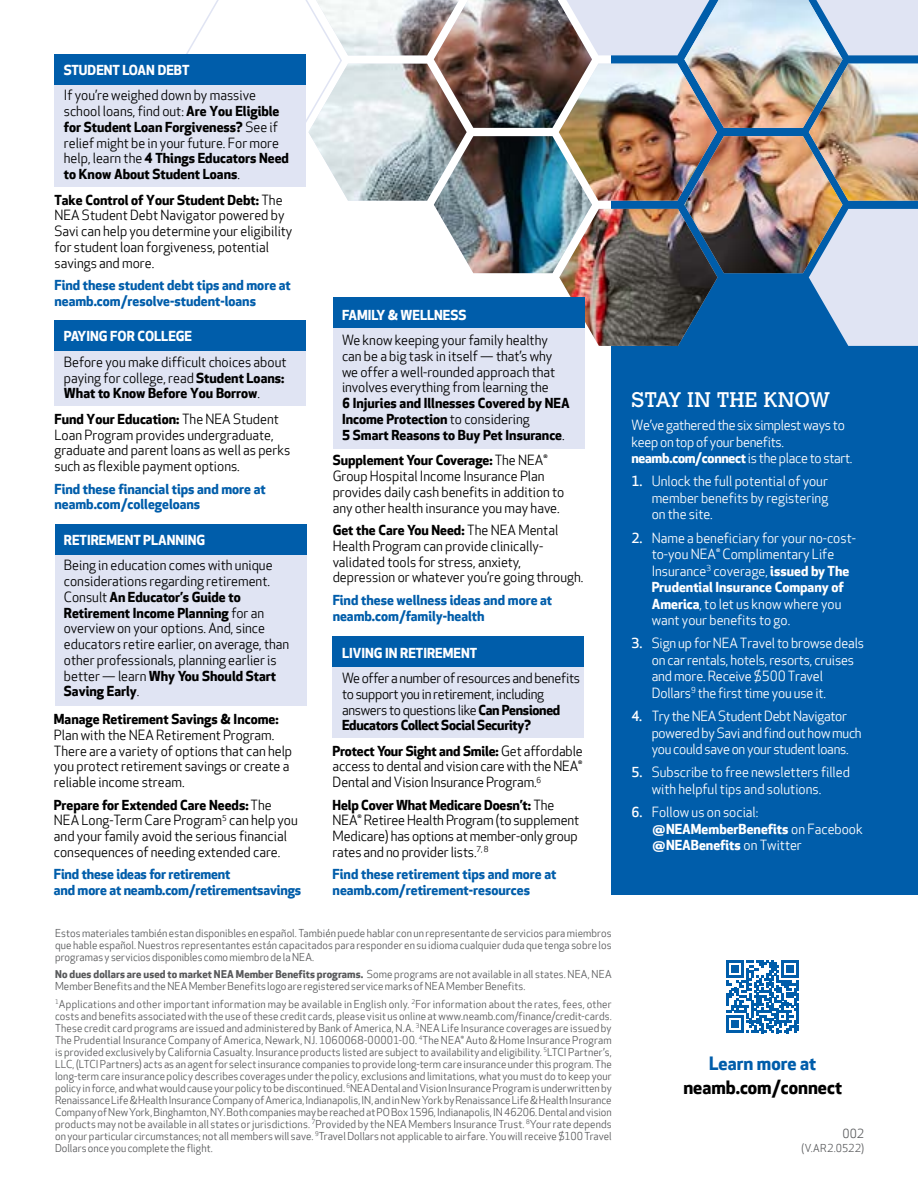
<style>
.page{position:relative;width:918px;height:1188px;background:#fff}
.page>*{position:absolute;margin:0;border:0;box-sizing:border-box;transform-origin:0 0}
.t1{font:21px "Calvert MT Std";color:#fff}
.t2{font:700 18px "Apex New";color:#000}
.t3{font:700 18px "Apex New";color:#005daa}
.t4{font:13.5px/15.8px "Apex New";color:#000}
.t5{font:13.5px/16.5px "Apex New";letter-spacing:-.01em;color:#fff}
.t6{font:700 13.5px/15.8px "Apex New";color:#005daa}
.t7{font:13.5px/15.8px "Apex New";letter-spacing:-.02em;color:#000}
.t8{font:700 13.5px/15.8px "Apex New";color:#000}
.t9{font:700 13.5px "Apex New";color:#fff}
.t10{font:12px "Apex New";color:#58595b}
.t11{font:10.5px/12px "Apex New";letter-spacing:.005em;color:#58595b;text-align:justify}
.s1{font-weight:700}
.s2{font-weight:400}
.s3{font-weight:500}
</style>
<div class="page">
<svg style="left:186px;top:0;width:122px;height:122px"></svg>
<div style="left:612px;top:0;width:306px;height:895px;background:#005daa"></div>
<img style="left:308px;top:0;width:251px;height:273px">
<img style="left:559px;top:0;width:359px;height:346px">
<svg style="left:566px;top:0;width:143px;height:55px;background:#cdd4e3"></svg>
<svg style="left:816px;top:0;width:102px;height:55px;background:#d0dbed"></svg>
<svg style="left:809px;top:209px;width:109px;height:137px;background:#c2cee0"></svg>
<div style="left:54px;top:54px;width:252px;height:133px;background:#e0e4f3"></div>
<div style="left:54px;top:54px;width:252px;height:31px;background:#005daa"></div>
<div style="left:54px;top:321px;width:252px;height:85px;background:#e0e4f3"></div>
<div style="left:54px;top:321px;width:252px;height:30px;background:#005daa"></div>
<div style="left:55px;top:524px;width:251px;height:181px;background:#e0e4f3"></div>
<div style="left:55px;top:524px;width:251px;height:31px;background:#005daa"></div>
<div style="left:333px;top:297px;width:252px;height:151px;background:#e0e4f3"></div>
<div style="left:333px;top:297px;width:252px;height:31px;background:#005daa"></div>
<div style="left:332px;top:637px;width:252px;height:101px;background:#e0e4f3"></div>
<div style="left:332px;top:637px;width:252px;height:30px;background:#005daa"></div>
<svg style="left:726px;top:960px;width:73px;height:73px"></svg>
<p class="t9" style="left:64px;top:62px;width:127px">STUDENT LOAN DEBT</p>
<p class="t4" style="left:64px;top:88px;width:227px">If you’re weighed down by massive school loans, find out: <span class="s1">Are You Eligible for Student Loan Forgiveness?</span> See if relief might be in your future. For more help, learn the <span class="s1">4 Things Educators Need to Know About Student Loans</span>.</p>
<p class="t4" style="left:54px;top:192px;width:240px"><span class="s1">Take Control of Your Student Debt:</span> The NEA Student Debt Navigator powered by Savi can help you determine your eligibility for student loan forgiveness, potential savings and more.</p>
<p class="t6" style="left:54px;top:278px;width:238px">Find these student debt tips and more at neamb.com/resolve-student-loans</p>
<p class="t9" style="left:64px;top:328px;width:130px">PAYING FOR COLLEGE</p>
<p class="t4" style="left:64px;top:355px;width:224px">Before you make difficult choices about paying for college, read <span class="s1">Student Loans:<br>What to Know Before You Borrow</span>.</p>
<p class="t4" style="left:54px;top:412px;width:237px"><span class="s1">Fund Your Education:</span> The NEA Student Loan Program provides undergraduate, graduate and parent loans as well as perks such as flexible payment options.</p>
<p class="t6" style="left:54px;top:481px;width:213px">Find these financial tips and more at neamb.com/collegeloans</p>
<p class="t9" style="left:64px;top:532px;width:143px">RETIREMENT PLANNING</p>
<p class="t4" style="left:64px;top:558px;width:227px">Being in education comes with unique considerations regarding retirement.<br>Consult <span class="s1">An Educator’s Guide to Retirement Income Planning</span> for an overview on your options. And, since educators retire earlier, on average, than other professionals, planning earlier is better — learn <span class="s1">Why You Should Start Saving Early</span>.</p>
<p class="t8" style="left:54px;top:711px;width:226px">Manage Retirement Savings &amp; Income:</p>
<p class="t4" style="left:54px;top:727px;width:240px">Plan with the NEA Retirement Program.<br>There are a variety of options that can help you protect retirement savings or create a reliable income stream.</p>
<p class="t4" style="left:54px;top:797px;width:245px"><span class="s1">Prepare for Extended Care Needs:</span> The NEA Long-Term Care Program<sup>5</sup> can help you and your family avoid the serious financial consequences of needing extended care.</p>
<p class="t6" style="left:54px;top:867px;width:249px">Find these ideas for retirement<br>and more at neamb.com/retirementsavings</p>
<p class="t9" style="left:342px;top:307px;width:126px">FAMILY &amp; WELLNESS</p>
<p class="t4" style="left:342px;top:333px;width:215px">We know keeping your family healthy can be a big task in itself — that’s why we offer a well-rounded approach that involves everything from learning the</p>
<p class="t8" style="left:342px;top:396px;width:229px">6 Injuries and Illnesses Covered by NEA<br>Income Protection <span class="s2">to considering<br></span>5 Smart Reasons to Buy Pet Insurance<span class="s2">.</span></p>
<p class="t4" style="left:333px;top:453px;width:233px"><span class="s1">Supplement Your Coverage:</span> The NEA® Group Hospital Income Insurance Plan provides daily cash benefits in addition to any other health insurance you may have.</p>
<p class="t4" style="left:333px;top:523px;width:252px"><span class="s1">Get the Care You Need:</span> The NEA Mental Health Program can provide clinically&shy;validated tools for stress, anxiety, depression or whatever you’re going through.</p>
<p class="t6" style="left:333px;top:592px;width:221px">Find these wellness ideas and more at neamb.com/family-health</p>
<p class="t9" style="left:342px;top:645px;width:137px">LIVING IN RETIREMENT</p>
<p class="t7" style="left:342px;top:671px;width:240px">We offer a number of resources and benefits to support you in retirement, including answers to questions like <span class="s1">Can Pensioned Educators Collect Social Security?</span></p>
<p class="t4" style="left:333px;top:743px;width:252px;text-align:justify"><span class="s1">Protect Your Sight and Smile:</span> Get affordable access to dental and vision care with the NEA® Dental and Vision Insurance Program.<sup>6</sup></p>
<p class="t4" style="left:333px;top:797px;width:248px"><span class="s1">Help Cover What Medicare Doesn’t:</span> The NEA® Retiree Health Program (to supplement Medicare) has options at member-only group rates and no provider lists.<sup>7,</sup> <sup>8</sup></p>
<p class="t6" style="left:333px;top:867px;width:225px">Find these retirement tips and more at neamb.com/retirement-resources</p>
<p class="t11" style="left:55px;top:927px;width:558px">Estos materiales también estan disponibles en español. También puede hablar con un representante de servicios para miembros que hable español. Nuestros representantes están capacitados para responder en su idioma cualquier duda que tenga sobre los programas y servicios disponibles como miembro de la NEA.</p>
<p class="t11" style="left:55px;top:969px;width:558px"><span class="s1">No dues dollars are used to market NEA Member Benefits programs.</span> Some programs are not available in all states. NEA, NEA<br>Member Benefits and the NEA Member Benefits logo are registered service marks of NEA Member Benefits.</p>
<p class="t11" style="left:55px;top:998px;width:558px"><sup>1</sup>Applications and other important information may be available in English only. <sup>2</sup>For information about the rates, fees, other costs and benefits associated with the use of these credit cards, please visit us online at www.neamb.com/finance/credit-cards.<br>These credit card programs are issued and administered by Bank of America, N.A. <sup>3</sup>NEA Life Insurance coverages are issued by The Prudential Insurance Company of America, Newark, NJ. 1060068-00001-00. <sup>4</sup>The NEA® Auto &amp; Home Insurance Program is provided exclusively by California Casualty. Insurance products listed are subject to availability and eligibility. <sup>5</sup>LTCI Partner’s, LLC, (LTCI Partners) acts as an agent for select insurance companies to provide long-term care insurance under this program. The long-term care insurance policy describes coverages under the policy, exclusions and limitations, what you must do to keep your policy in force, and what would cause your policy to be discontinued. <sup>6</sup>NEA Dental and Vision Insurance Program is underwritten by Renaissance Life &amp; Health Insurance Company of America, Indianapolis, IN, and in New York by Renaissance Life &amp; Health Insurance Company of New York, Binghamton, NY. Both companies may be reached at PO Box 1596, Indianapolis, IN 46206. Dental and vision products may not be available in all states or jurisdictions. <sup>7</sup>Provided by the NEA Members Insurance Trust. <sup>8</sup>Your rate depends on your particular circumstances; not all members will save. <sup>9</sup>Travel Dollars not applicable to airfare. You will receive $100 Travel Dollars once you complete the flight.</p>
<h1 class="t1" style="left:631px;top:387px;width:200px">STAY IN THE KNOW</h1>
<p class="t5" style="left:631px;top:418px;width:223px">We’ve gathered the six simplest ways to keep on top of your benefits. <span class="s1">neamb.com/connect</span> is the place to start.</p>
<p class="t5" style="left:652px;top:474px;width:178px;text-align:justify;text-indent:-20px"><span class="s3">1.</span> Unlock the full potential of your member benefits by registering on the site.</p>
<p class="t5" style="left:652px;top:530px;width:206px;text-indent:-20px"><span class="s3">2.</span> Name a beneficiary for your no-cost&shy;to-you NEA® Complimentary Life<br>Insurance<sup>3</sup> coverage, <span class="s1">issued by The<br>Prudential Insurance Company of<br>America</span>, to let us know where you want your benefits to go.</p>
<p class="t5" style="left:652px;top:636px;width:214px;text-indent:-20px"><span class="s3">3.</span> Sign up for NEA Travel to browse deals on car rentals, hotels, resorts, cruises and more. Receive $500 Travel Dollars<sup>9</sup> the first time you use it.</p>
<p class="t5" style="left:652px;top:709px;width:212px;text-indent:-20px"><span class="s3">4.</span> Try the NEA Student Debt Navigator powered by Savi and find out how much you could save on your student loans.</p>
<p class="t5" style="left:652px;top:765px;width:200px;text-indent:-20px"><span class="s3">5.</span> Subscribe to free newsletters filled with helpful tips and solutions.</p>
<p class="t5" style="left:652px;top:805px;width:213px;text-indent:-20px"><span class="s3">6.</span> Follow us on social: <span class="s1">@NEAMemberBenefits</span> on Facebook <span class="s1">@NEABenefits</span> on Twitter</p>
<h2 class="t3" style="left:709px;top:1053px;width:108px">Learn more at</h2>
<h2 class="t2" style="left:683px;top:1077px;width:160px">neamb.com/connect</h2>
<p class="t10" style="left:842px;top:1127px;width:23px">002</p>
<p class="t11" style="left:801px;top:1142px;width:64px">(V.AR2.0522)</p>
</div>
